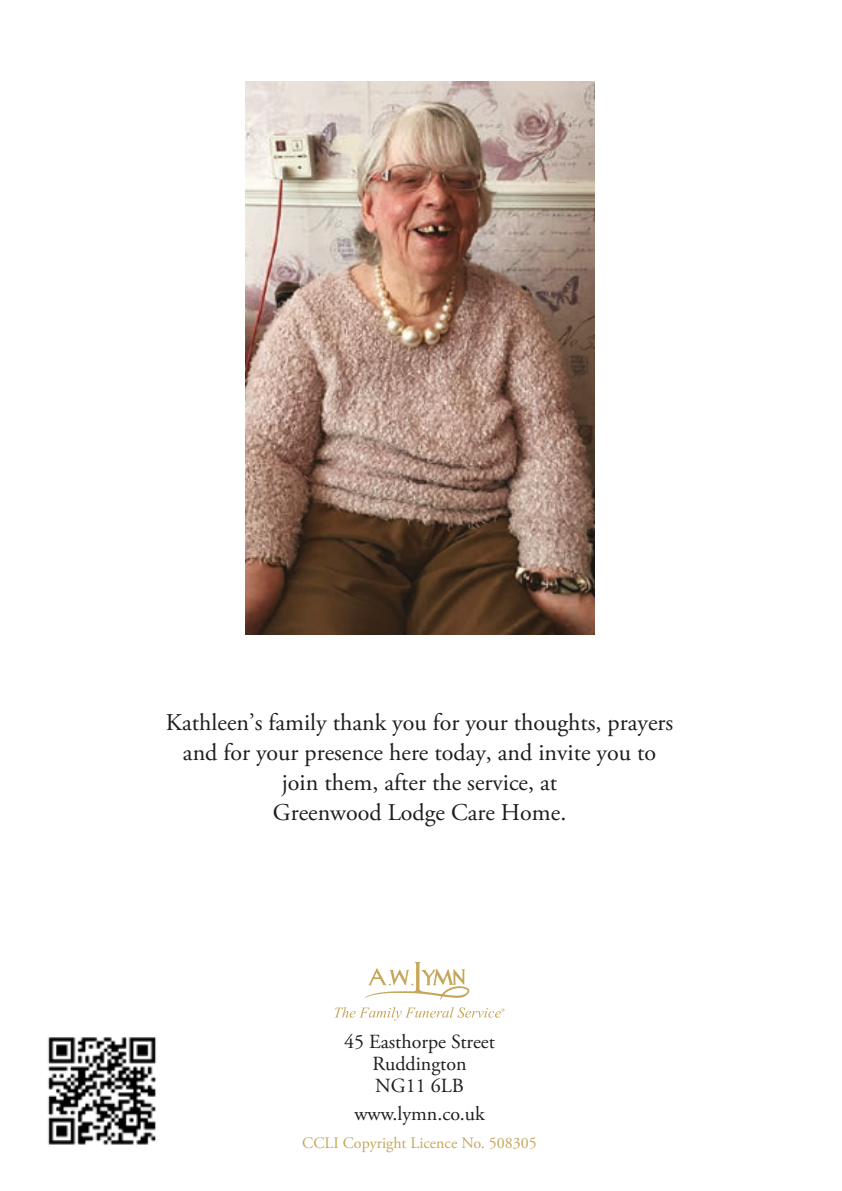
<style>
.page{position:relative;width:842px;height:1191px;background:#fff}
.page>*{position:absolute;margin:0;border:0;box-sizing:border-box;transform-origin:0 0}
.t1{font:24px/30px "Adobe Garamond Pro";color:#1d1d1b;text-align:center}
.t2{font:20px/22px "Adobe Garamond Pro";color:#1d1d1b;text-align:center}
.t3{font:16px "Adobe Garamond Pro";color:#c6a65b}
</style>
<div class="page">
<svg style="left:334px;top:961px;width:171px;height:59px"></svg>
<img style="left:48px;top:1037px;width:108px;height:108px">
<img style="left:245px;top:81px;width:349px;height:553px">
<p class="t1" style="left:166px;top:708px;width:509px">Kathleen’s family thank you for your thoughts, prayers and for your presence here today, and invite you to join them, after the service, at<br>Greenwood Lodge Care Home.</p>
<p class="t2" style="left:344px;top:1031px;width:152px">45 Easthorpe Street<br>Ruddington<br>NG11 6LB</p>
<p class="t2" style="left:354px;top:1103px;width:132px">www.lymn.co.uk</p>
<p class="t3" style="left:302px;top:1133px;width:236px">CCLI Copyright Licence No. 508305</p>
</div>
